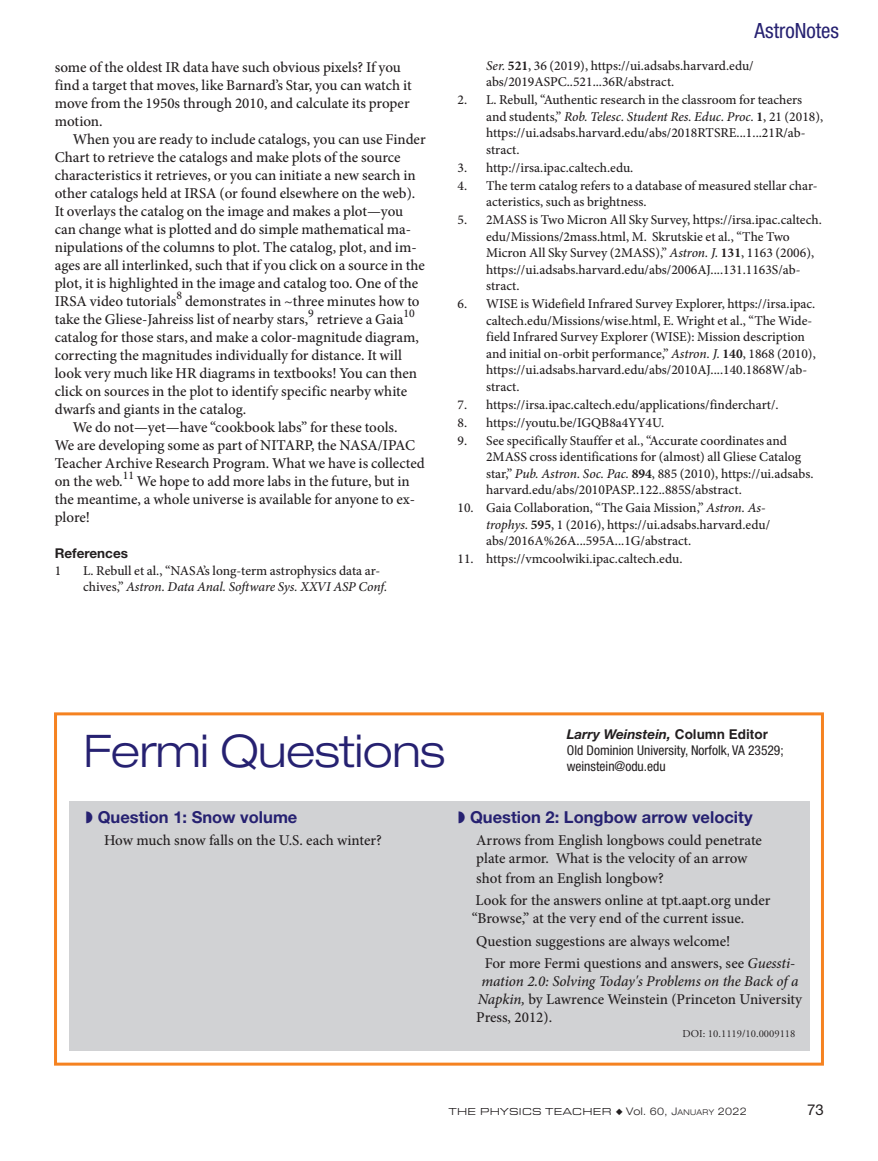
<style>
.page{position:relative;width:878px;height:1161px;background:#fff}
.page>*{position:absolute;margin:0;border:0;box-sizing:border-box;transform-origin:0 0}
.t1{font:300 expanded 45px "Helvetica Neue LT Std";letter-spacing:-.01em;color:#262171}
.body{font:condensed 21px "Helvetica Neue LT Std";color:#262171}
.t2{font:700 16.5px "Helvetica Neue LT Std";color:#262171}
.body-2{font:500 15px/18px "Minion Pro";letter-spacing:-.005em;color:#231f20}
.t3{font:italic 500 15px "Minion Pro";letter-spacing:-.01em;color:#231f20}
.t4{font:15px "Helvetica Neue LT Std";color:#231f20}
.reference{font:500 13.5px/16.5px "Minion Pro";color:#231f20}
.t5{font:condensed 13.5px/16.2px "Helvetica Neue LT Std";color:#231f20}
.t6{font:italic 700 13.5px "Helvetica Neue LT Std";color:#231f20}
.subhead_minor{font:700 13.5px "Helvetica Neue LT Std";color:#231f20}
.t7{font:10.5px "Eurostile Extended Roman DTC";letter-spacing:.03em;color:#231f20}
.t8{font:10.5px "Adobe Garamond Pro";color:#231f20}
.s1{font-style:italic}
.s2{font-weight:700}
.s3{font-family:"Helvetica";font-style:normal}
.s4{font-family:"Helvetica Neue LT Std";font-weight:300;font-stretch:expanded}
.s5{font-family:"Helvetica Neue LT Std";font-weight:300;font-stretch:expanded;font-size:7.8px}
</style>
<div class="page">
<div style="left:69px;top:801px;width:740px;height:250px;background:#d1d2d4"></div>
<div style="left:54px;top:712px;width:770px;height:354px;border:3px solid #f58220"></div>
<p class="body-2" style="left:55px;top:58px;width:358px">some of the oldest IR data have such obvious pixels? If you find a target that moves, like Barnard’s Star, you can watch it move from the 1950s through 2010, and calculate its proper motion.</p>
<p class="body-2" style="left:55px;top:130px;width:372px;text-indent:18px">When you are ready to include catalogs, you can use Finder Chart to retrieve the catalogs and make plots of the source characteristics it retrieves, or you can initiate a new search in other catalogs held at IRSA (or found elsewhere on the web).<br>It overlays the catalog on the image and makes a plot—you can change what is plotted and do simple mathematical ma&shy;nipulations of the columns to plot. The catalog, plot, and im&shy;ages are all interlinked, such that if you click on a source in the plot, it is highlighted in the image and catalog too. One of the IRSA video tutorials<sup>8</sup> demonstrates in ~three minutes how to take the Gliese-Jahreiss list of nearby stars,<sup>9</sup> retrieve a Gaia<sup>10 </sup>catalog for those stars, and make a color-magnitude diagram, correcting the magnitudes individually for distance. It will look very much like HR diagrams in textbooks! You can then click on sources in the plot to identify specific nearby white dwarfs and giants in the catalog.</p>
<p class="body-2" style="left:55px;top:418px;width:371px;text-indent:18px">We do not—yet—have “cookbook labs” for these tools.<br>We are developing some as part of NITARP, the NASA/IPAC Teacher Archive Research Program. What we have is collected on the web.<sup>11</sup> We hope to add more labs in the future, but in the meantime, a whole universe is available for anyone to ex&shy;plore!</p>
<p class="subhead_minor" style="left:55px;top:545px;width:75px">References</p>
<p class="reference" style="left:55px;top:562px;width:8px">1</p>
<p class="reference" style="left:83px;top:562px;width:305px">L. Rebull et al., “NASA’s long-term astrophysics data ar&shy;chives,” <span class="s1">Astron. Data Anal. Software Sys. XXVI ASP Conf.</span></p>
<p class="body" style="left:754px;top:19px;width:86px">AstroNotes</p>
<p class="reference" style="left:486px;top:57px;width:269px"><span class="s1">Ser.</span> <span class="s2">521</span>, 36 (2019), https://ui.adsabs.harvard.edu/ abs/2019ASPC..521...36R/abstract.</p>
<p class="reference" style="left:486px;top:92px;width:338px;text-indent:-28px">2. L. Rebull, “Authentic research in the classroom for teachers and students,” <span class="s1">Rob. Telesc. Student Res. Educ. Proc.</span> <span class="s2">1</span>, 21 (2018), https://ui.adsabs.harvard.edu/abs/2018RTSRE...1...21R/ab&shy;stract.</p>
<p class="reference" style="left:457px;top:159px;width:177px">3. http://irsa.ipac.caltech.edu.</p>
<p class="reference" style="left:486px;top:177px;width:333px;text-indent:-28px">4. The term catalog refers to a database of measured stellar char&shy;acteristics, such as brightness.</p>
<p class="reference" style="left:486px;top:212px;width:337px;text-indent:-28px">5. 2MASS is Two Micron All Sky Survey, https://irsa.ipac.caltech. edu/Missions/2mass.html, M. Skrutskie et al., “The Two Micron All Sky Survey (2MASS),” <span class="s1">Astron. J.</span> <span class="s2">131</span>, 1163 (2006), https://ui.adsabs.harvard.edu/abs/2006AJ....131.1163S/ab&shy;stract.</p>
<p class="reference" style="left:486px;top:296px;width:331px;text-indent:-28px">6. WISE is Widefield Infrared Survey Explorer, https://irsa.ipac. caltech.edu/Missions/wise.html, E. Wright et al., “The Wide&shy;field Infrared Survey Explorer (WISE): Mission description and initial on-orbit performance,” <span class="s1">Astron. J.</span> <span class="s2">140</span>, 1868 (2010), https://ui.adsabs.harvard.edu/abs/2010AJ....140.1868W/ab&shy;stract.</p>
<p class="reference" style="left:457px;top:396px;width:322px">7. https://irsa.ipac.caltech.edu/applications/finderchart/.</p>
<p class="reference" style="left:457px;top:414px;width:208px">8. https://youtu.be/IGQB8a4YY4U.</p>
<p class="reference" style="left:486px;top:432px;width:329px;text-indent:-28px">9. See specifically Stauffer et al., “Accurate coordinates and 2MASS cross identifications for (almost) all Gliese Catalog star,” <span class="s1">Pub. Astron. Soc. Pac.</span> <span class="s2">894</span>, 885 (2010), https://ui.adsabs. harvard.edu/abs/2010PASP..122..885S/abstract.</p>
<p class="reference" style="left:486px;top:500px;width:285px;text-indent:-28px">10. Gaia Collaboration, “The Gaia Mission,” <span class="s1">Astron. As&shy;trophys.</span> <span class="s2">595</span>, 1 (2016), https://ui.adsabs.harvard.edu/ abs/2016A%26A...595A...1G/abstract.</p>
<p class="reference" style="left:457px;top:551px;width:226px">11. https://vmcoolwiki.ipac.caltech.edu.</p>
<p class="t1" style="left:84px;top:724px;width:363px">Fermi Questions</p>
<p class="t6" style="left:567px;top:725px;width:203px">Larry Weinstein, <span class="s3">Column Editor</span></p>
<p class="t5" style="left:567px;top:742px;width:218px">Old Dominion University, Norfolk, VA 23529; weinstein@odu.edu</p>
<p class="t2" style="left:470px;top:807px;width:284px">Question 2: Longbow arrow velocity</p>
<p class="body-2" style="left:476px;top:832px;width:287px">Arrows from English longbows could penetrate plate armor. What is the velocity of an arrow</p>
<p class="body-2" style="left:476px;top:869px;width:189px">shot from an English longbow?</p>
<p class="body-2" style="left:472px;top:892px;width:300px">Look for the answers online at tpt.aapt.org under “Browse,” at the very end of the current issue.</p>
<p class="body-2" style="left:476px;top:932px;width:256px">Question suggestions are always welcome!</p>
<p class="body-2" style="left:484px;top:955px;width:312px">For more Fermi questions and answers, see <span class="s1">Guessti-</span></p>
<p class="t3" style="left:481px;top:971px;width:318px">mation 2.0: Solving Today's Problems on the Back of a</p>
<p class="body-2" style="left:478px;top:991px;width:326px"><span class="s1">Napkin,</span> by Lawrence Weinstein (Princeton University</p>
<p class="body-2" style="left:476px;top:1009px;width:77px">Press, 2012).</p>
<p class="t8" style="left:682px;top:1028px;width:114px">DOI: 10.1119/10.0009118</p>
<p class="t2" style="left:98px;top:807px;width:201px">Question 1: Snow volume</p>
<p class="body-2" style="left:104px;top:831px;width:279px">How much snow falls on the U.S. each winter?</p>
<p class="t7" style="left:449px;top:1106px;width:299px">THE PHYSICS TEACHER ◆ <span class="s4">V</span><span class="s4">ol.</span> <span class="s4">60, J</span><span class="s5">ANUARY</span> <span class="s4">2</span><span class="s4">022</span></p>
<p class="t4" style="left:807px;top:1101px;width:18px">73</p>
</div>
